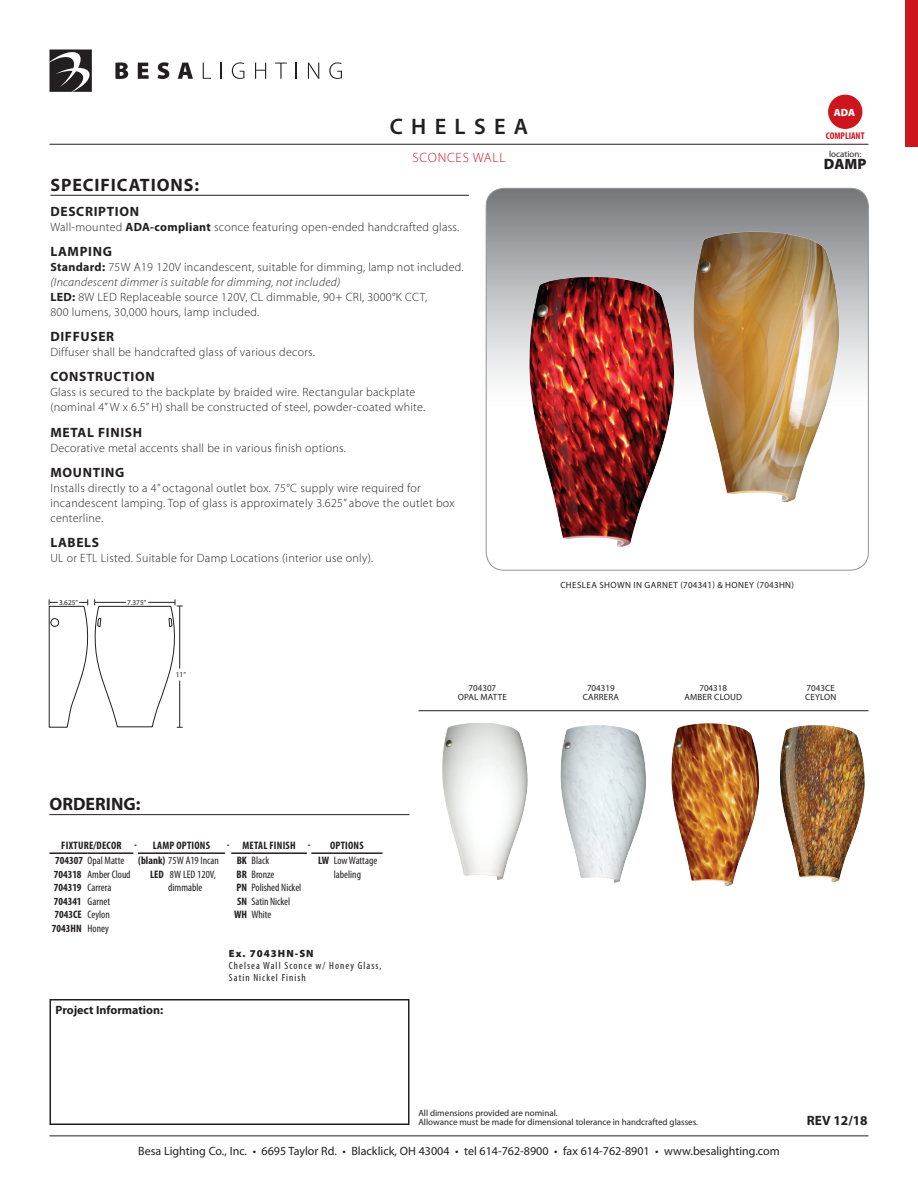
<style>
.page{position:relative;width:918px;height:1188px;background:#fff}
.page>*{position:absolute;margin:0;border:0;box-sizing:border-box;transform-origin:0 0}
.t1{font:600 22.5px "Myriad Pro";letter-spacing:.37em;color:#231f20}
.t2{font:700 18px "Myriad Pro";letter-spacing:.05em;color:#231f20}
.t3{font:700 18px "Myriad Pro";color:#231f20}
.t4{font:900 15px "Myriad Pro";color:#231f20}
.t5{font:700 13.5px "Myriad Pro";letter-spacing:.05em;color:#231f20}
.t6{font:300 13.5px "Myriad Pro";letter-spacing:.06em;color:#cd151d}
.t7{font:300 12px/15px "Myriad Pro";letter-spacing:.025em;color:#231f20}
.t8{font:12px "Myriad Pro";color:#231f20}
.t9{font:700 12px "Myriad Pro";color:#231f20}
.t10{font:condensed 10.8px "Myriad Pro";color:#231f20}
.t11{font:700 condensed 10.8px "Myriad Pro";color:#231f20}
.t12{font:700 condensed 10.8px "Myriad Pro";letter-spacing:.02em;color:#231f20}
.t13{font:condensed 10.5px/12px "Myriad Pro";letter-spacing:.1em;color:#231f20}
.t14{font:900 10.5px "Myriad Pro";letter-spacing:.1em;color:#231f20}
.t15{font:900 10.5px "Myriad Pro";color:#fff}
.t16{font:700 condensed 9.75px "Myriad Pro";color:#cd151d}
.t17{font:9px/9px "Myriad Pro";color:#231f20}
.t18{font:9px "Myriad Pro";letter-spacing:.045em;color:#231f20}
.t19{font:9px/9px "Myriad Pro";letter-spacing:.02em;color:#231f20;text-align:center}
.t20{font:7.35px "Myriad Pro";color:#231f20}
.s1{font-weight:700}
.s2{font-style:italic}
.s3{font-weight:400}
</style>
<div class="page">
<hr style="left:50px;top:1136px;width:818px;height:1px;background:#231f20">
<svg style="left:115px;top:62px;width:13px;height:17px"></svg>
<svg style="left:138px;top:63px;width:11px;height:16px"></svg>
<svg style="left:158px;top:62px;width:11px;height:17px"></svg>
<svg style="left:178px;top:63px;width:15px;height:16px"></svg>
<svg style="left:203px;top:63px;width:8px;height:16px"></svg>
<svg style="left:221px;top:63px;width:1px;height:16px"></svg>
<svg style="left:232px;top:62px;width:12px;height:17px"></svg>
<svg style="left:255px;top:63px;width:11px;height:16px"></svg>
<svg style="left:275px;top:63px;width:12px;height:16px"></svg>
<svg style="left:296px;top:63px;width:1px;height:16px"></svg>
<svg style="left:308px;top:63px;width:11px;height:16px"></svg>
<svg style="left:329px;top:62px;width:13px;height:17px"></svg>
<svg style="left:50px;top:50px;width:42px;height:42px"></svg>
<hr style="left:50px;top:144px;width:818px;height:1px;background:#231f20">
<div style="left:905px;top:1px;width:13px;height:146px;background:#cd151d"></div>
<div style="left:50px;top:999px;width:360px;height:126px;border:2px solid #231f20"></div>
<hr style="left:50px;top:195px;width:419px;height:1px;background:#231f20">
<img style="left:442px;top:723px;width:86px;height:157px">
<img style="left:780px;top:725px;width:85px;height:157px">
<img style="left:560px;top:725px;width:86px;height:158px">
<svg style="left:486px;top:188px;width:382px;height:382px"></svg>
<img style="left:519px;top:268px;width:161px;height:293px">
<img style="left:684px;top:223px;width:161px;height:285px">
<hr style="left:418px;top:710px;width:450px;height:1px;background:#231f20">
<svg style="left:49px;top:600px;width:133px;height:128px"></svg>
<div style="left:828px;top:95px;width:34px;height:34px;background:#cd151d;border-radius:50%"></div>
<img style="left:671px;top:723px;width:89px;height:163px">
<hr style="left:138px;top:852px;width:30px;height:2px;background:#231f20">
<hr style="left:168px;top:852px;width:57px;height:2px;background:#231f20">
<hr style="left:231px;top:852px;width:20px;height:2px;background:#231f20">
<hr style="left:251px;top:852px;width:56px;height:2px;background:#231f20">
<hr style="left:50px;top:852px;width:38px;height:2px;background:#231f20">
<hr style="left:88px;top:852px;width:45px;height:2px;background:#231f20">
<hr style="left:311px;top:852px;width:23px;height:2px;background:#231f20">
<hr style="left:334px;top:852px;width:48px;height:2px;background:#231f20">
<hr style="left:50px;top:814px;width:360px;height:1px;background:#231f20">
<h1 class="t1" style="left:390px;top:113px;width:140px">CHELSEA</h1>
<p class="t15" style="left:834px;top:105px;width:23px">ADA</p>
<p class="t16" style="left:826px;top:130px;width:40px">COMPLIANT</p>
<p class="t6" style="left:412px;top:149px;width:95px">sconces wall</p>
<p class="t17" style="left:829px;top:149px;width:34px">location:</p>
<p class="t4" style="left:824px;top:154px;width:44px">DAMP</p>
<h2 class="t2" style="left:50px;top:173px;width:150px">SPECIFICATIONS:</h2>
<p class="t5" style="left:50px;top:202px;width:90px">DESCRIPTION</p>
<p class="t7" style="left:50px;top:219px;width:410px">Wall-mounted <span class="s1">ADA-compliant</span> sconce featuring open-ended handcrafted glass.</p>
<p class="t5" style="left:50px;top:243px;width:63px">LAMPING</p>
<p class="t7" style="left:50px;top:259px;width:415px"><span class="s1">Standard:</span> 75W A19 120V incandescent, suitable for dimming, lamp not included. <span class="s2">(Incandescent dimmer is suitable for dimming, not included)<br></span><span class="s1">LED:</span> 8W LED Replaceable source 120V, CL dimmable, 90+ CRI, 3000°K CCT,<br>800 lumens, 30,000 hours, lamp included.</p>
<p class="t5" style="left:50px;top:328px;width:65px">DIFFUSER</p>
<p class="t7" style="left:50px;top:345px;width:266px">Diffuser shall be handcrafted glass of various decors.</p>
<p class="t5" style="left:50px;top:368px;width:106px">CONSTRUCTION</p>
<p class="t7" style="left:50px;top:385px;width:376px">Glass is secured to the backplate by braided wire. Rectangular backplate (nominal 4” W x 6.5” H) shall be constructed of steel, powder-coated white.</p>
<p class="t5" style="left:50px;top:423px;width:93px">METAL FINISH</p>
<p class="t7" style="left:50px;top:440px;width:297px">Decorative metal accents shall be in various finish options.</p>
<p class="t5" style="left:50px;top:463px;width:76px">MOUNTING</p>
<p class="t7" style="left:50px;top:480px;width:406px">Installs directly to a 4” octagonal outlet box. 75°C supply wire required for incandescent lamping. Top of glass is approximately 3.625” above the outlet box centerline.</p>
<p class="t5" style="left:50px;top:534px;width:50px">LABELS</p>
<p class="t7" style="left:50px;top:550px;width:324px">UL or ETL Listed. Suitable for Damp Locations (interior use only).</p>
<p class="t20" style="left:59px;top:598px;width:21px">3.625”</p>
<p class="t20" style="left:127px;top:598px;width:21px">7.375”</p>
<p class="t20" style="left:176px;top:670px;width:12px">11”</p>
<p class="t18" style="left:560px;top:579px;width:235px">cheslea shown in garnet (704341) &amp; honey (7043HN)</p>
<p class="t17" style="left:458px;top:683px;width:51px;text-align:center">704307<br>Opal Matte</p>
<p class="t17" style="left:805px;top:683px;width:33px">7043CE<br>Ceylon</p>
<p class="t19" style="left:583px;top:683px;width:38px">704319<br>Carrera</p>
<p class="t17" style="left:684px;top:683px;width:59px;text-align:center">704318<br>Amber Cloud</p>
<h2 class="t3" style="left:50px;top:792px;width:92px">ORDERING:</h2>
<p class="t12" style="left:61px;top:838px;width:77px">FIXTURE/DECOR -</p>
<p class="t11" style="left:153px;top:838px;width:35px">LAMP OPTION</p>
<p class="t11" style="left:206px;top:838px;width:6px">S</p>
<p class="t11" style="left:227px;top:838px;width:85px">- METAL FINISH -</p>
<p class="t11" style="left:330px;top:838px;width:11px">OPTION</p>
<p class="t11" style="left:359px;top:838px;width:6px">S</p>
<p class="t10" style="left:55px;top:854px;width:71px"><span class="s1">704307</span> Opal Matte</p>
<p class="t10" style="left:138px;top:854px;width:82px"><span class="s1">(BLANK)</span> 75W A19 Incan</p>
<p class="t10" style="left:237px;top:854px;width:34px"><span class="s1">BK</span> Black</p>
<p class="t10" style="left:318px;top:854px;width:61px"><span class="s1">LW</span> Low Wattage</p>
<p class="t10" style="left:54px;top:867px;width:78px"><span class="s1">704318</span> Amber Cloud</p>
<p class="t10" style="left:150px;top:867px;width:67px"><span class="s1">LED</span> 8W LED 120V,</p>
<p class="t10" style="left:237px;top:867px;width:39px"><span class="s1">BR</span> Bronze</p>
<p class="t10" style="left:334px;top:867px;width:29px">labeling</p>
<p class="t10" style="left:54px;top:881px;width:59px"><span class="s1">704319</span> Carrera</p>
<p class="t10" style="left:168px;top:881px;width:36px">dimmable</p>
<p class="t10" style="left:236px;top:881px;width:66px"><span class="s1">PN</span> Polished Nickel</p>
<p class="t11" style="left:54px;top:894px;width:58px">704341 <span class="s3">Garnet</span></p>
<p class="t10" style="left:237px;top:894px;width:55px"><span class="s1">SN</span> Satin Nickel</p>
<p class="t11" style="left:55px;top:908px;width:57px">7043CE <span class="s3">Ceylon</span></p>
<p class="t10" style="left:234px;top:908px;width:39px"><span class="s1">WH</span> White</p>
<p class="t11" style="left:52px;top:921px;width:59px">7043HN <span class="s3">Honey</span></p>
<p class="t14" style="left:229px;top:947px;width:86px">Ex. 7043HN-SN</p>
<p class="t13" style="left:229px;top:960px;width:154px">Chelsea Wall Sconce w/ Honey Glass,<br>Satin Nickel Finish</p>
<p class="t9" style="left:56px;top:1002px;width:109px">Project Information:</p>
<p class="t17" style="left:418px;top:1108px;width:281px">All dimensions provided are nominal.<br>Allowance must be made for dimensional tolerance in handcrafted glasses.</p>
<p class="t5" style="left:807px;top:1112px;width:63px">REV 12/18</p>
<p class="t8" style="left:138px;top:1144px;width:643px">Besa Lighting Co., Inc. • 6695 Taylor Rd. • Blacklick, OH 43004 • tel 614-762-8900 • fax 614-762-8901 • www.besalighting.com</p>
</div>
